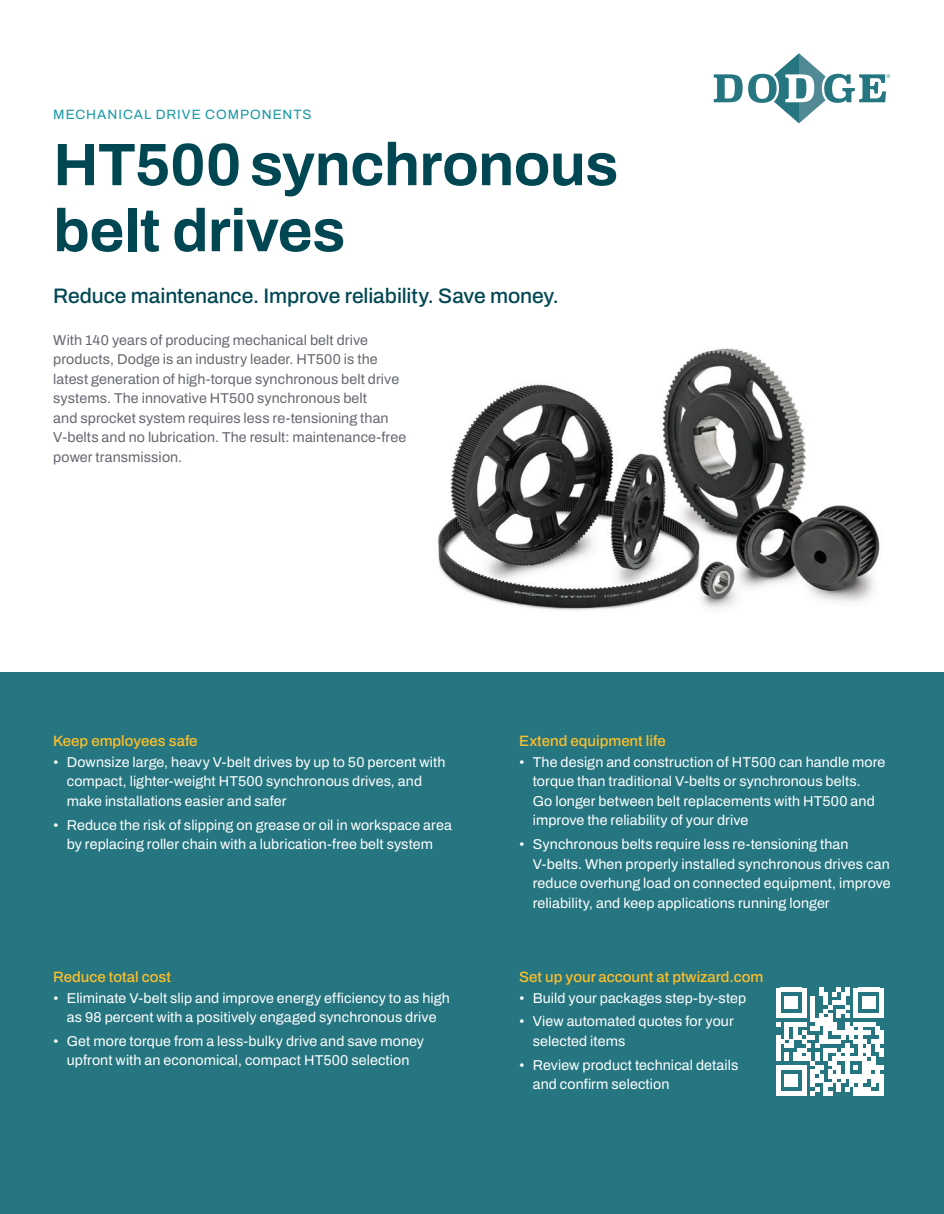
<style>
.page{position:relative;width:944px;height:1214px;background:#fff}
.page>*{position:absolute;margin:0;border:0;box-sizing:border-box;transform-origin:0 0}
.Cover_-_Header{font:700 60px/66px "Archivo";letter-spacing:-.01em;color:#004753}
.Cover_-_Subhead{font:500 21px "Archivo";letter-spacing:-.005em;color:#004753}
.Page_-_Body_Copy_Hea{font:500 15px "Archivo";color:#febe2a}
.Page_-_Bullet_Copy{font:14.25px/19.5px "Archivo";letter-spacing:.01em;color:#fff}
.Page_-_Body_Copy_9_5{font:14.25px/19.5px "Archivo";letter-spacing:.01em;color:#64686f}
.Cover_-_Category{font:13.5px "Archivo";letter-spacing:.07em;color:#1798a4}
.t1{font:300 5.4px "Archivo";color:#257681}
</style>
<div class="page">
<div style="left:0;top:672px;width:944px;height:542px;background:#257681"></div>
<img style="left:438px;top:348px;width:442px;height:263px">
<svg style="left:713px;top:74px;width:29px;height:28px"></svg>
<svg style="left:748px;top:53px;width:138px;height:70px"></svg>
<svg style="left:776px;top:987px;width:108px;height:108px"></svg>
<div style="left:879px;top:1073px;width:5px;height:13px;background:#fff"></div>
<div style="left:879px;top:1086px;width:5px;height:9px;background:#fff"></div>
<p class="Cover_-_Category" style="left:53px;top:104px;width:260px">MECHANICAL DRIVE COMPONENTS</p>
<p class="Cover_-_Header" style="left:53px;top:132px;width:566px">HT500 synchronous belt drives</p>
<p class="Cover_-_Subhead" style="left:53px;top:280px;width:507px">Reduce maintenance. Improve reliability. Save money.</p>
<p class="Page_-_Body_Copy_9_5" style="left:53px;top:330px;width:354px">With 140 years of producing mechanical belt drive products, Dodge is an industry leader. HT500 is the latest generation of high-torque synchronous belt drive systems. The innovative HT500 synchronous belt<br>and sprocket system requires less re-tensioning than V-belts and no lubrication. The result: maintenance-free power transmission.</p>
<p class="Page_-_Body_Copy_Hea" style="left:53px;top:729px;width:146px">Keep employees safe</p>
<p class="Page_-_Body_Copy_Hea" style="left:519px;top:729px;width:148px">Extend equipment life</p>
<p class="t1" style="left:886px;top:72px;width:6px">®</p>
<p class="Page_-_Bullet_Copy" style="left:67px;top:752px;width:380px;text-indent:-14px">• Downsize large, heavy V-belt drives by up to 50 percent with compact, lighter-weight HT500 synchronous drives, and make installations easier and safer</p>
<p class="Page_-_Bullet_Copy" style="left:53px;top:815px;width:400px;text-align:center">• Reduce the risk of slipping on grease or oil in workspace area by replacing roller chain with a lubrication-free belt system</p>
<p class="Page_-_Body_Copy_Hea" style="left:53px;top:965px;width:119px">Reduce total cost</p>
<p class="Page_-_Bullet_Copy" style="left:53px;top:988px;width:398px;text-align:center">• Eliminate V-belt slip and improve energy efficiency to as high as 98 percent with a positively engaged synchronous drive</p>
<p class="Page_-_Bullet_Copy" style="left:53px;top:1031px;width:372px;text-align:center">• Get more torque from a less-bulky drive and save money upfront with an economical, compact HT500 selection</p>
<p class="Page_-_Bullet_Copy" style="left:533px;top:752px;width:354px;text-indent:-14px">• The design and construction of HT500 can handle more torque than traditional V-belts or synchronous belts.<br>Go longer between belt replacements with HT500 and improve the reliability of your drive</p>
<p class="Page_-_Bullet_Copy" style="left:533px;top:834px;width:359px;text-indent:-14px">• Synchronous belts require less re-tensioning than V-belts. When properly installed synchronous drives can reduce overhung load on connected equipment, improve reliability, and keep applications running longer</p>
<p class="Page_-_Body_Copy_Hea" style="left:519px;top:965px;width:246px">Set up your account at ptwizard.com</p>
<p class="Page_-_Bullet_Copy" style="left:519px;top:988px;width:228px">• Build your packages step-by-step</p>
<p class="Page_-_Bullet_Copy" style="left:533px;top:1011px;width:202px;text-indent:-14px">• View automated quotes for your selected items</p>
<p class="Page_-_Bullet_Copy" style="left:533px;top:1055px;width:207px;text-indent:-14px">• Review product technical details and confirm selection</p>
</div>
